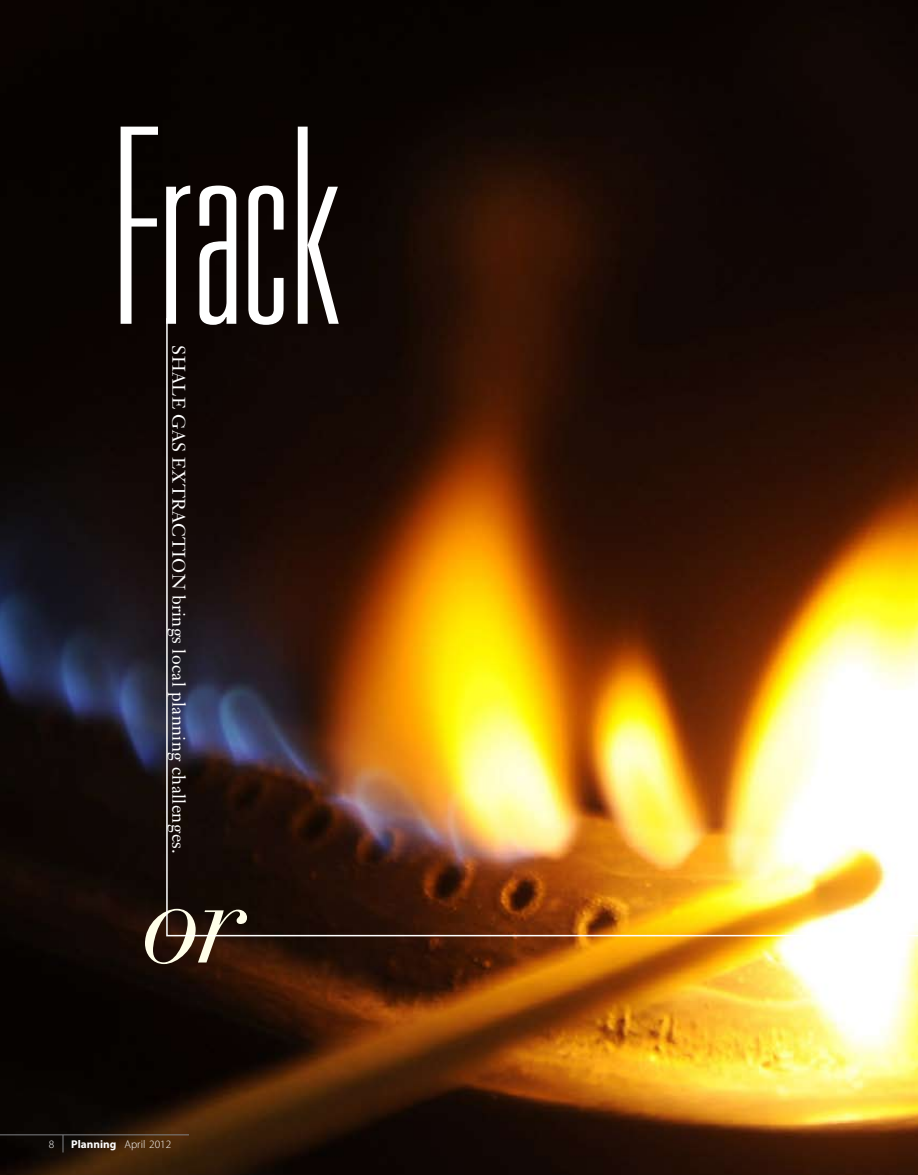
<style>
.page{position:relative;width:918px;height:1175px;background:#fff}
.page>*{position:absolute;margin:0;border:0;box-sizing:border-box;transform-origin:0 0}
.t1{font:100 ultra-condensed 273px "Univers LT Std";color:#fff}
.t2{font:italic 121.5px "Didot LT Std";color:#fffee9}
.t3{font:18px "Janson Text LT Std";letter-spacing:.02em;color:#fff}
.t4{font:300 11.25px "Myriad Pro";color:#fff}
.s1{font-weight:700}
</style>
<div class="page">
<img style="left:0;top:0;width:918px;height:1174px">
<svg style="left:165px;top:316px;width:753px;height:621px;background:#765326"></svg>
<hr style="left:0;top:1134px;width:189px;height:1px;background:#808285">
<svg style="left:63px;top:1134px;width:1px;height:18px"></svg>
<h1 class="t1" style="left:112px;top:88px;width:229px">Frack</h1>
<p class="t3" style="left:190px;top:345px;width:510px;rotate:90deg">Shale gas extraction brings local planning challenges.</p>
<h2 class="t2" style="left:145px;top:848px;width:103px">or</h2>
<p class="t4" style="left:49px;top:1138px;width:7px">8</p>
<p class="t4" style="left:71px;top:1138px;width:101px"><span class="s1">Planning</span> April 2012</p>
</div>
